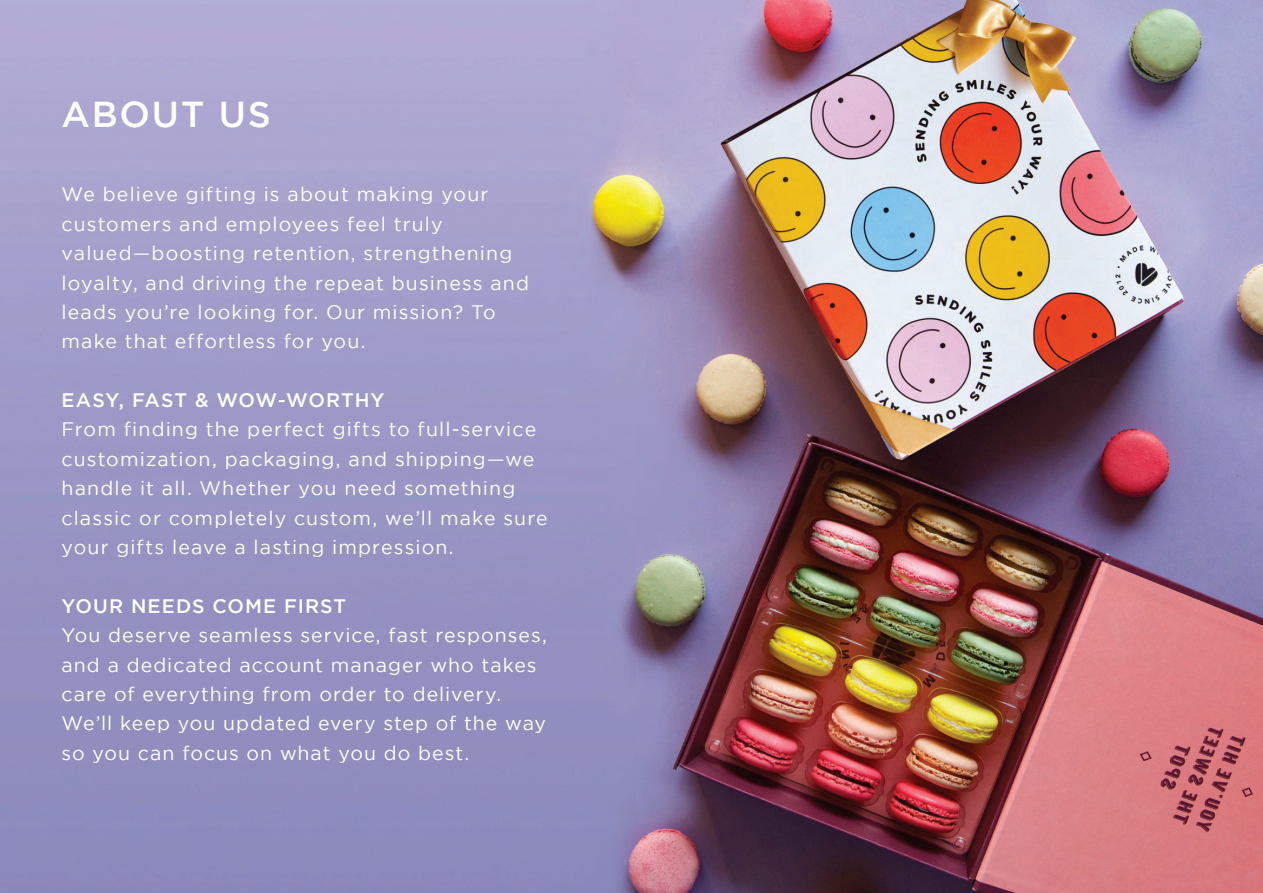
<style>
.page{position:relative;width:1263px;height:893px;background:#fff}
.page>*{position:absolute;margin:0;border:0;box-sizing:border-box;transform-origin:0 0}
.t1{font:500 36px "Gotham";letter-spacing:.05em;color:#fff}
.t2{font:19.5px/29.4px "Gotham";letter-spacing:.055em;color:#fff}
.t3{font:500 19.5px "Gotham";letter-spacing:.05em;color:#fff}
</style>
<div class="page">
<img style="left:0;top:0;width:1263px;height:893px">
<h1 class="t1" style="left:62px;top:94px;width:211px">ABOUT US</h1>
<p class="t2" style="left:62px;top:179px;width:469px">We believe gifting is about making your customers and employees feel truly valued—boosting retention, strengthening loyalty, and driving the repeat business and leads you’re looking for. Our mission? To make that effortless for you.</p>
<p class="t3" style="left:62px;top:389px;width:324px">EASY, FAST &amp; WOW-WORTHY</p>
<p class="t2" style="left:62px;top:415px;width:488px">From finding the perfect gifts to full-service customization, packaging, and shipping—we handle it all. Whether you need something classic or completely custom, we’ll make sure your gifts leave a lasting impression.</p>
<p class="t3" style="left:62px;top:595px;width:286px">YOUR NEEDS COME FIRST</p>
<p class="t2" style="left:62px;top:620px;width:487px">You deserve seamless service, fast responses, and a dedicated account manager who takes care of everything from order to delivery.<br>We’ll keep you updated every step of the way so you can focus on what you do best.</p>
</div>
